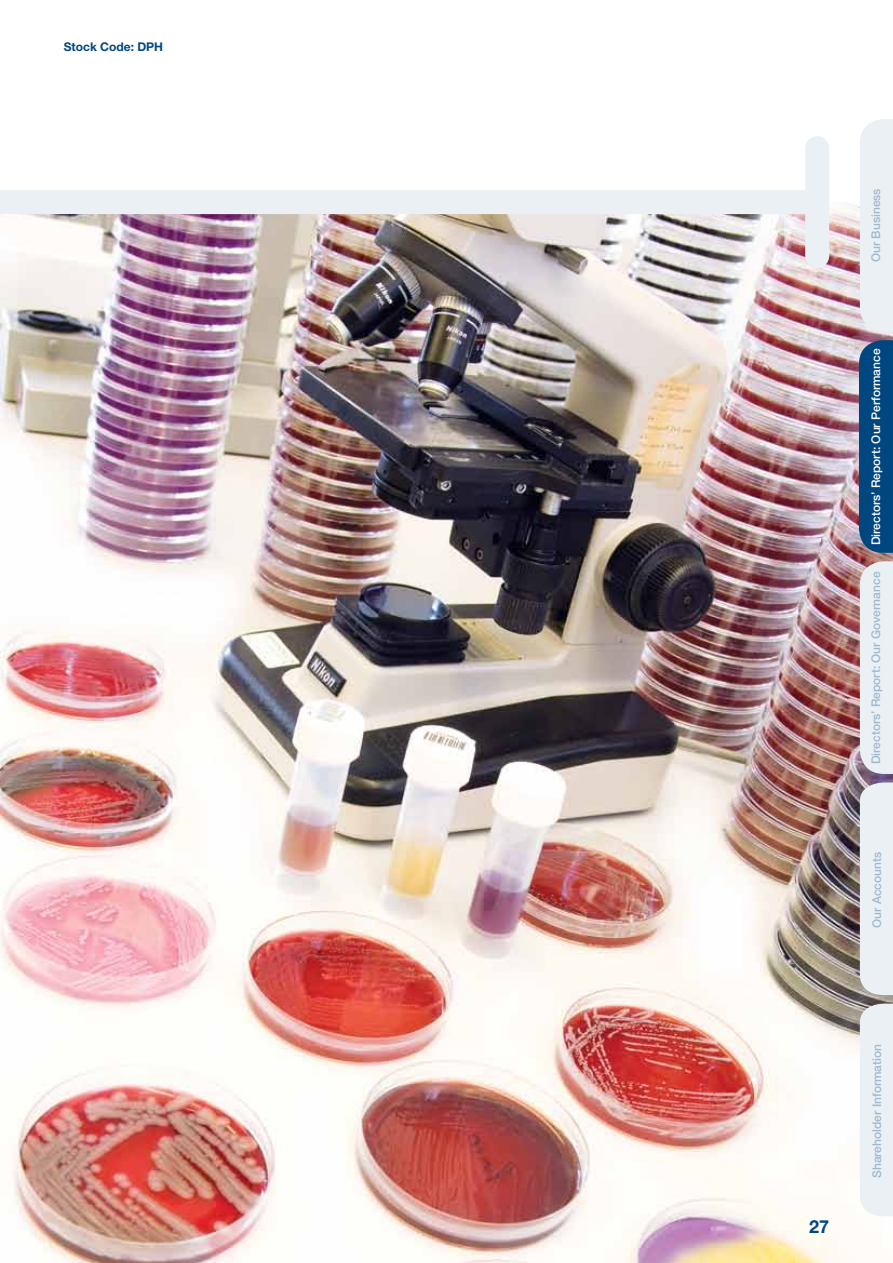
<style>
.page{position:relative;width:893px;height:1263px;background:#fff}
.page>*{position:absolute;margin:0;border:0;box-sizing:border-box;transform-origin:0 0}
.t1{font:700 18px "Helvetica Neue LT Std";color:#00467f}
.t2{font:500 12px "Helvetica Neue LT Std";color:#9eb9ce}
.t3{font:500 12px "Helvetica Neue LT Std";color:#fff}
.t4{font:700 12px "Helvetica Neue LT Std";color:#00467f}
</style>
<div class="page">
<img style="left:0;top:214px;width:893px;height:1049px">
<svg style="left:784px;top:204px;width:76px;height:47px"></svg>
<div style="left:860px;top:561px;width:33px;height:213px;background:#ebf0f5"></div>
<div style="left:860px;top:782px;width:33px;height:213px;background:#ebf0f5"></div>
<div style="left:860px;top:1003px;width:33px;height:213px;background:#ebf0f5"></div>
<div style="left:0;top:190px;width:817px;height:24px;background:#ebf0f5"></div>
<div style="left:805px;top:148px;width:24px;height:108px;background:#ebf0f5"></div>
<div style="left:859px;top:340px;width:34px;height:213px;background:#00467f"></div>
<div style="left:860px;top:119px;width:33px;height:213px;background:#ebf0f5"></div>
<p class="t4" style="left:64px;top:39px;width:101px">Stock Code: DPH</p>
<p class="t2" style="left:869px;top:262px;width:76px;rotate:-90deg">Our Business</p>
<p class="t3" style="left:869px;top:545px;width:198px;rotate:-90deg">Directors’ Report: Our Performance</p>
<p class="t2" style="left:869px;top:764px;width:194px;rotate:-90deg">Directors’ Report: Our Governance</p>
<p class="t2" style="left:870px;top:928px;width:78px;rotate:-90deg">Our Accounts</p>
<h1 class="t1" style="left:809px;top:1216px;width:22px">27</h1>
<p class="t2" style="left:870px;top:1178px;width:135px;rotate:-90deg">Shareholder Information</p>
</div>
